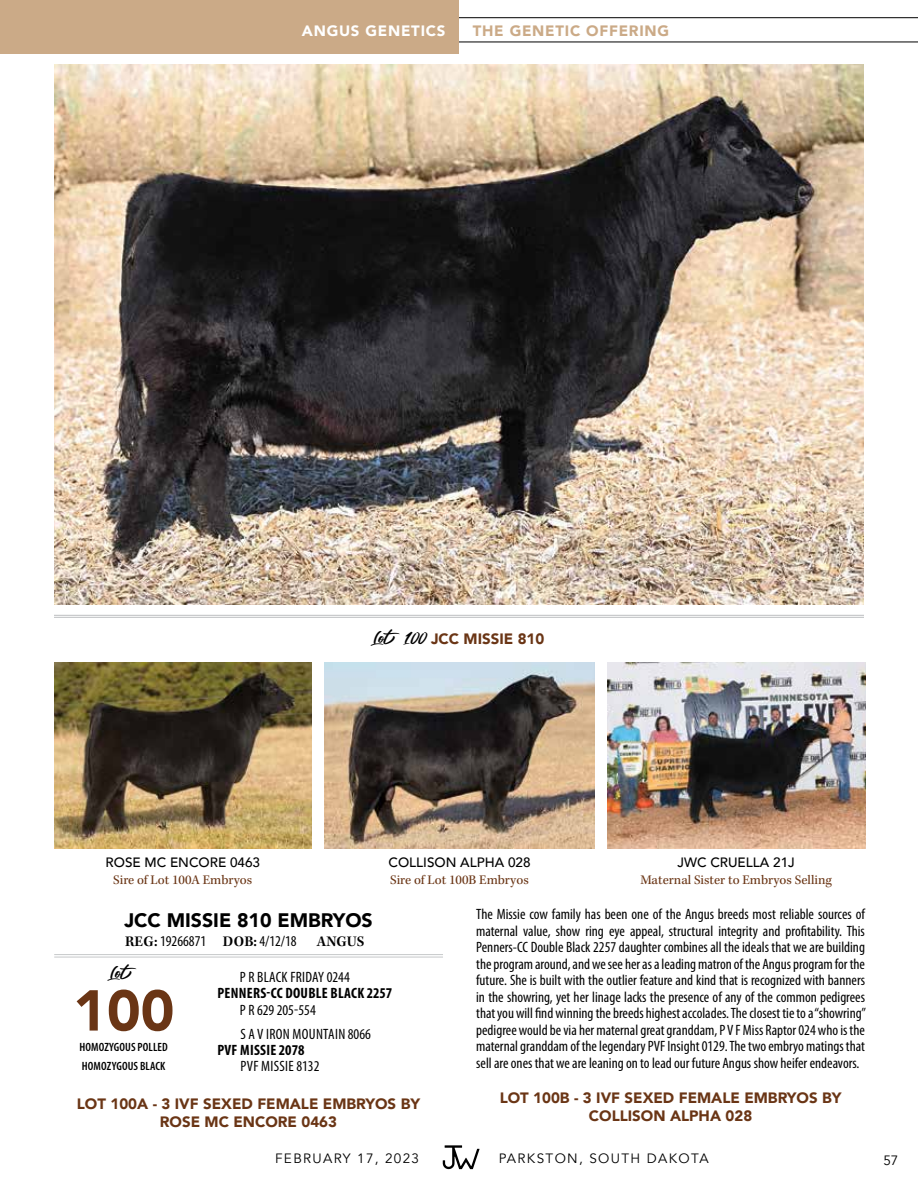
<style>
.page{position:relative;width:918px;height:1188px;background:#fff}
.page>*{position:absolute;margin:0;border:0;box-sizing:border-box;transform-origin:0 0}
.t1{font:900 57px "Avenir";color:#6a3515}
.t2{font:900 19.5px "Avenir";color:#000}
.t3{font:16.5px "Fair Prosper";color:#000}
.t4{font:condensed 15px/16.5px "Myriad Pro";color:#000;text-align:justify}
.t5{font:900 15px/18px "Avenir";color:#6a3515;text-align:center}
.t6{font:700 condensed 15px "Myriad Pro";letter-spacing:.02em;color:#000}
.t7{font:condensed 15px/32.2px "Myriad Pro";letter-spacing:.02em;color:#000}
.t8{font:900 15px "Avenir";letter-spacing:.05em;color:#cbaa87}
.t9{font:900 15px "Avenir";letter-spacing:.05em;color:#fff}
.t10{font:600 15px "Kepler Std";letter-spacing:.01em;color:#000}
.t11{font:13.5px "Kepler Std";color:#6a3515}
.t12{font:500 13.5px "Avenir";color:#000}
.t13{font:13.5px "Avenir";letter-spacing:.1em;color:#000}
.t14{font:600 condensed 12px/18.3px "Myriad Pro";letter-spacing:.01em;color:#000}
.s1{font-family:"Fair Prosper";font-weight:400;font-size:16.5px;color:#000}
.s2{font-family:"Kepler Std";font-weight:600;font-stretch:normal}
</style>
<div class="page">
<svg style="left:443px;top:1145px;width:37px;height:25px"></svg>
<div style="left:0;top:0;width:459px;height:54px;background:#cbaa87"></div>
<hr style="left:459px;top:17px;width:459px;height:1px;background:#000">
<hr style="left:459px;top:42px;width:459px;height:1px;background:#000">
<img style="left:54px;top:65px;width:810px;height:540px">
<hr style="left:54px;top:615px;width:810px;height:1px;background:#bcbec0">
<hr style="left:54px;top:617px;width:810px;height:1px;background:#bcbec0">
<hr style="left:54px;top:957px;width:389px;height:1px;background:#bcbec0">
<hr style="left:54px;top:954px;width:389px;height:1px;background:#bcbec0">
<img style="left:54px;top:663px;width:258px;height:186px">
<img style="left:607px;top:663px;width:258px;height:186px">
<img style="left:324px;top:663px;width:271px;height:186px">
<p class="t9" style="left:302px;top:18px;width:145px">ANGUS GENETICS</p>
<p class="t8" style="left:473px;top:18px;width:198px">THE GENETIC OFFERING</p>
<p class="t5" style="left:374px;top:630px;width:172px"><span class="s1">Lot 100</span> JCC MISSIE 810</p>
<p class="t12" style="left:106px;top:851px;width:156px">ROSE MC ENCORE 0463</p>
<p class="t11" style="left:113px;top:872px;width:141px">Sire of Lot 100A Embryos</p>
<p class="t12" style="left:389px;top:851px;width:144px">COLLISON ALPHA 028</p>
<p class="t11" style="left:390px;top:872px;width:140px">Sire of Lot 100B Embryos</p>
<p class="t12" style="left:678px;top:851px;width:119px">JWC CRUELLA 21J</p>
<p class="t11" style="left:640px;top:872px;width:193px">Maternal Sister to Embryos Selling</p>
<h2 class="t2" style="left:124px;top:903px;width:250px">JCC MISSIE 810 EMBRYOS</h2>
<p class="t4" style="left:125px;top:932px;width:173px"><span class="s2">REG:</span> 19266871 <span class="s2">DOB:</span> 4/12/18</p>
<p class="t10" style="left:317px;top:933px;width:49px">ANGUS</p>
<p class="t3" style="left:110px;top:964px;width:30px">Lot</p>
<h1 class="t1" style="left:73px;top:962px;width:103px">100</h1>
<p class="t14" style="left:79px;top:1038px;width:90px">HOMOZYGOUS POLLED<br>HOMOZYGOUS BLACK</p>
<p class="t4" style="left:240px;top:961px;width:112px;line-height:32.2px">P R BLACK FRIDAY 0244<br>P R 629 205-554</p>
<p class="t6" style="left:217px;top:984px;width:176px">PENNERS-CC DOUBLE BLACK 2257</p>
<p class="t7" style="left:241px;top:1017px;width:132px">S A V IRON MOUNTAIN 8066<br>PVF MISSIE 8132</p>
<p class="t6" style="left:217px;top:1040px;width:89px">PVF MISSIE 2078</p>
<p class="t4" style="left:476px;top:906px;width:391px">The Missie cow family has been one of the Angus breeds most reliable sources of maternal value, show ring eye appeal, structural integrity and profitability. This Penners-CC Double Black 2257 daughter combines all the ideals that we are building the program around, and we see her as a leading matron of the Angus program for the future. She is built with the outlier feature and kind that is recognized with banners in the showring, yet her linage lacks the presence of any of the common pedigrees that you will find winning the breeds highest accolades. The closest tie to a “showring” pedigree would be via her maternal great granddam, P V F Miss Raptor 024 who is the maternal granddam of the legendary PVF Insight 0129. The two embryo matings that sell are ones that we are leaning on to lead our future Angus show heifer endeavors.</p>
<p class="t5" style="left:77px;top:1095px;width:345px">LOT 100A - 3 IVF SEXED FEMALE EMBRYOS BY<br>ROSE MC ENCORE 0463</p>
<p class="t5" style="left:500px;top:1088px;width:343px">LOT 100B - 3 IVF SEXED FEMALE EMBRYOS BY<br>COLLISON ALPHA 028</p>
<p class="t13" style="left:275px;top:1150px;width:146px">FEBRUARY 17, 2023</p>
<p class="t13" style="left:499px;top:1150px;width:211px">PARKSTON, SOUTH DAKOTA</p>
<p class="t13" style="left:883px;top:1152px;width:17px">57</p>
</div>
